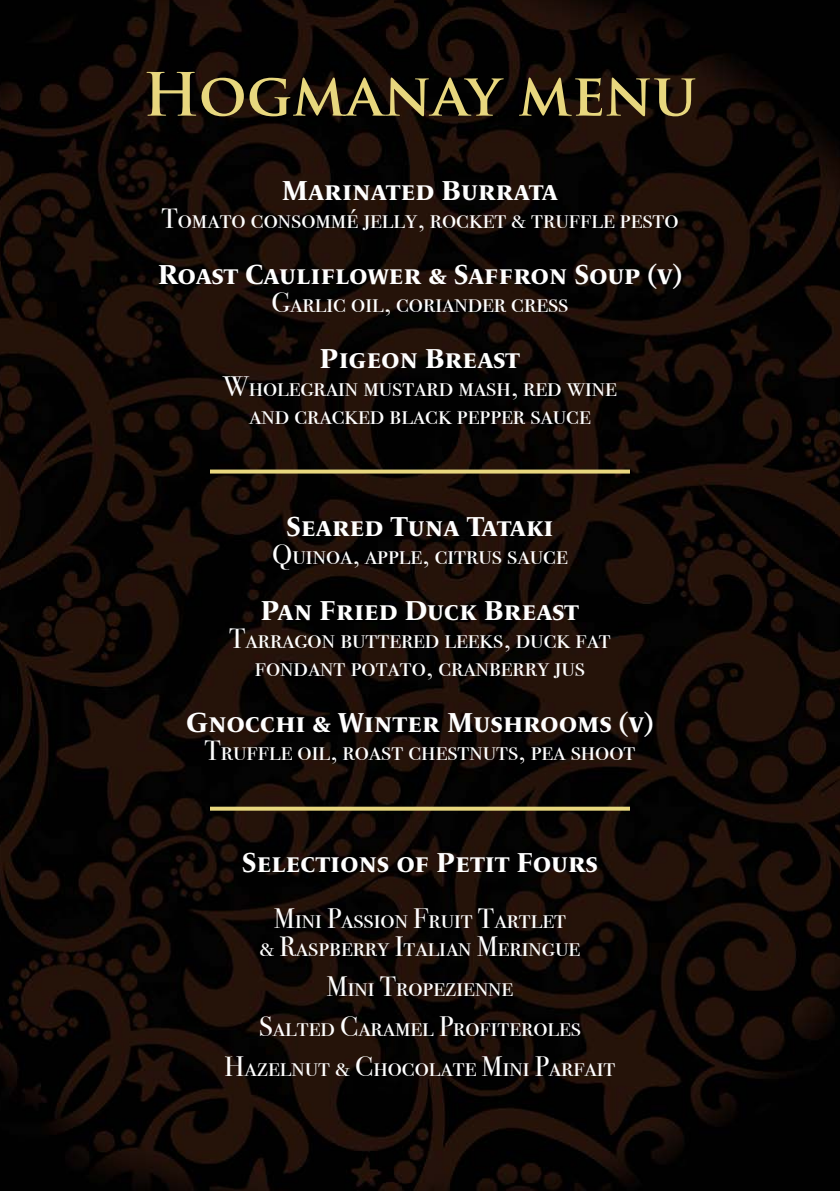
<style>
.page{position:relative;width:840px;height:1191px;background:#fff}
.page>*{position:absolute;margin:0;border:0;box-sizing:border-box;transform-origin:0 0}
.t1{font:700 58px "Trajan Pro";color:#e8d77e}
.t2{font:28px/28px "Bodoni Svty Two SCITCTT";color:#fff;text-align:center}
.t3{font:28px "Le Monde Livre Bold SC";color:#fff}
</style>
<div class="page">
<img style="left:0;top:0;width:839px;height:1191px">
<svg style="left:210px;top:469px;width:419px;height:4px;background:#c9ba6c"></svg>
<svg style="left:210px;top:806px;width:419px;height:4px;background:#c3b369"></svg>
<h1 class="t1" style="left:143px;top:58px;width:555px">Hogmanay menu</h1>
<p class="t3" style="left:282px;top:173px;width:277px">Marinated Burrata</p>
<p class="t2" style="left:161px;top:204px;width:518px">Tomato consommé jelly, rocket &amp; truffle pesto</p>
<p class="t3" style="left:158px;top:257px;width:525px">Roast Cauliflower &amp; Saffron Soup (v)</p>
<p class="t2" style="left:271px;top:288px;width:298px">Garlic oil, coriander cress</p>
<p class="t3" style="left:320px;top:341px;width:201px">Pigeon Breast</p>
<p class="t2" style="left:223px;top:372px;width:395px">Wholegrain mustard mash, red wine and cracked black pepper sauce</p>
<p class="t3" style="left:286px;top:509px;width:269px">Seared Tuna Tataki</p>
<p class="t2" style="left:272px;top:540px;width:297px">Quinoa, apple, citrus sauce</p>
<p class="t3" style="left:261px;top:593px;width:319px">Pan Fried Duck Breast</p>
<p class="t2" style="left:229px;top:624px;width:383px">Tarragon buttered leeks, duck fat fondant potato, cranberry jus</p>
<p class="t3" style="left:186px;top:705px;width:468px">Gnocchi &amp; Winter Mushrooms (v)</p>
<p class="t2" style="left:204px;top:736px;width:432px">Truffle oil, roast chestnuts, pea shoot</p>
<p class="t3" style="left:242px;top:845px;width:357px">Selections of Petit Fours</p>
<p class="t2" style="left:259px;top:904px;width:322px">Mini Passion Fruit Tartlet<br>&amp; Raspberry Italian Meringue</p>
<p class="t2" style="left:224px;top:966px;width:392px;line-height:40px">Mini Tropezienne<br>Salted Caramel Profiteroles<br>Hazelnut &amp; Chocolate Mini Parfait</p>
</div>
